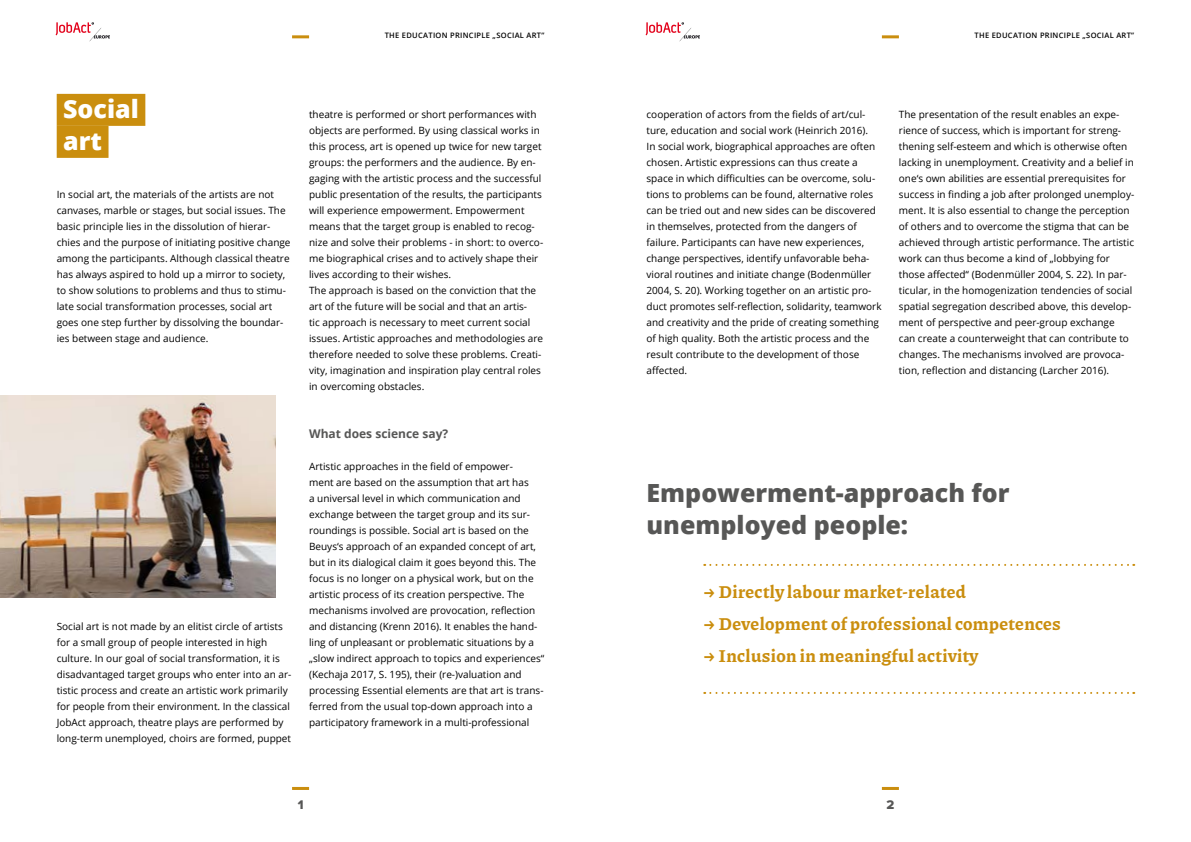
<style>
.page{position:relative;width:1191px;height:842px;background:#fff}
.page>*{position:absolute;margin:0;border:0;box-sizing:border-box;transform-origin:0 0}
.t1{font:800 25px/32px "Open Sans";color:#575756}
.t2{font:800 25px/32px "Open Sans";color:#fff}
.t3{font:100 18px "Piazzolla";letter-spacing:.02em;color:#ca8e0e}
.t4{font:13px "Proxima Nova Extrabld";color:#575756}
.t5{font:700 12px "Open Sans";color:#575756}
.t6{font:10px/16px "Open Sans";color:#000}
.t7{font:600 7.5px "Open Sans";letter-spacing:.04em;color:#000}
.s1{font-size:20px}
</style>
<div class="page">
<div style="left:57px;top:94px;width:88px;height:32px;background:#ca8e0e"></div>
<div style="left:57px;top:126px;width:51px;height:32px;background:#ca8e0e"></div>
<svg style="left:704px;top:692px;width:430px;height:2px"></svg>
<svg style="left:704px;top:564px;width:430px;height:2px"></svg>
<img style="left:0;top:396px;width:275px;height:202px">
<hr style="left:292px;top:787px;width:17px;height:3px;background:#ca8e0e">
<hr style="left:882px;top:787px;width:17px;height:3px;background:#ca8e0e">
<hr style="left:292px;top:35px;width:17px;height:3px;background:#ca8e0e">
<hr style="left:882px;top:35px;width:17px;height:3px;background:#ca8e0e">
<img style="left:55px;top:22px;width:55px;height:20px">
<img style="left:645px;top:22px;width:55px;height:20px">
<p class="t7" style="left:385px;top:31px;width:161px">THE EDUCATION PRINCIPLE „SOCIAL ART”</p>
<p class="t7" style="left:974px;top:31px;width:161px">THE EDUCATION PRINCIPLE „SOCIAL ART”</p>
<h1 class="t2" style="left:63px;top:91px;width:77px">Social art</h1>
<p class="t6" style="left:57px;top:186px;width:235px">In social art, the materials of the artists are not canvases, marble or stages, but social issues. The basic principle lies in the dissolution of hierar&shy;chies and the purpose of initiating positive change among the participants. Although classical theatre has always aspired to hold up a mirror to society, to show solutions to problems and thus to stimu&shy;late social transformation processes, social art goes one step further by dissolving the boundar&shy;ies between stage and audience.</p>
<p class="t6" style="left:57px;top:618px;width:236px">Social art is not made by an elitist circle of artists for a small group of people interested in high culture. In our goal of social transformation, it is disadvantaged target groups who enter into an ar&shy;tistic process and create an artistic work primarily for people from their environment. In the classical JobAct approach, theatre plays are performed by long-term unemployed, choirs are formed, puppet</p>
<p class="t6" style="left:309px;top:106px;width:236px">theatre is performed or short performances with objects are performed. By using classical works in this process, art is opened up twice for new target groups: the performers and the audience. By en&shy;gaging with the artistic process and the successful public presentation of the results, the participants will experience empowerment. Empowerment means that the target group is enabled to recog&shy;nize and solve their problems - in short: to overco&shy;me biographical crises and to actively shape their lives according to their wishes.<br>The approach is based on the conviction that the art of the future will be social and that an artis-<br>tic approach is necessary to meet current social issues. Artistic approaches and methodologies are therefore needed to solve these problems. Creati&shy;vity, imagination and inspiration play central roles in overcoming obstacles.</p>
<p class="t5" style="left:309px;top:425px;width:141px">What does science say?</p>
<p class="t6" style="left:309px;top:458px;width:237px">Artistic approaches in the field of empower-<br>ment are based on the assumption that art has<br>a universal level in which communication and exchange between the target group and its sur&shy;roundings is possible. Social art is based on the Beuys‘s approach of an expanded concept of art, but in its dialogical claim it goes beyond this. The focus is no longer on a physical work, but on the artistic process of its creation perspective. The mechanisms involved are provocation, reflection and distancing (Krenn 2016). It enables the hand&shy;ling of unpleasant or problematic situations by a „slow indirect approach to topics and experiences“ (Kechaja 2017, S. 195), their (re-)valuation and processing Essential elements are that art is trans&shy;ferred from the usual top-down approach into a participatory framework in a multi-professional</p>
<p class="t6" style="left:646px;top:106px;width:236px">cooperation of actors from the fields of art/cul&shy;ture, education and social work (Heinrich 2016).<br>In social work, biographical approaches are often chosen. Artistic expressions can thus create a space in which difficulties can be overcome, solu&shy;tions to problems can be found, alternative roles can be tried out and new sides can be discovered in themselves, protected from the dangers of failure. Participants can have new experiences, change perspectives, identify unfavorable beha&shy;vioral routines and initiate change (Bodenmüller 2004, S. 20). Working together on an artistic pro&shy;duct promotes self-reflection, solidarity, teamwork and creativity and the pride of creating something of high quality. Both the artistic process and the result contribute to the development of those affected.</p>
<p class="t6" style="left:899px;top:106px;width:237px">The presentation of the result enables an expe&shy;rience of success, which is important for streng&shy;thening self-esteem and which is otherwise often lacking in unemployment. Creativity and a belief in one‘s own abilities are essential prerequisites for success in finding a job after prolonged unemploy&shy;ment. It is also essential to change the perception of others and to overcome the stigma that can be achieved through artistic performance. The artistic work can thus become a kind of „lobbying for those affected“ (Bodenmüller 2004, S. 22). In par&shy;ticular, in the homogenization tendencies of social spatial segregation described above, this develop&shy;ment of perspective and peer-group exchange<br>can create a counterweight that can contribute to changes. The mechanisms involved are provoca&shy;tion, reflection and distancing (Larcher 2016).</p>
<h1 class="t1" style="left:646px;top:475px;width:364px">Empowerment-approach for unemployed people:</h1>
<h2 class="t3" style="left:703px;top:581px;width:264px"><span class="s1">→</span> Directly labour market-related</h2>
<h2 class="t3" style="left:703px;top:613px;width:359px"><span class="s1">→</span> Development of professional competences</h2>
<h2 class="t3" style="left:703px;top:645px;width:277px"><span class="s1">→</span> Inclusion in meaningful activity</h2>
<h3 class="t4" style="left:298px;top:798px;width:7px">1</h3>
<h3 class="t4" style="left:886px;top:798px;width:9px">2</h3>
</div>
